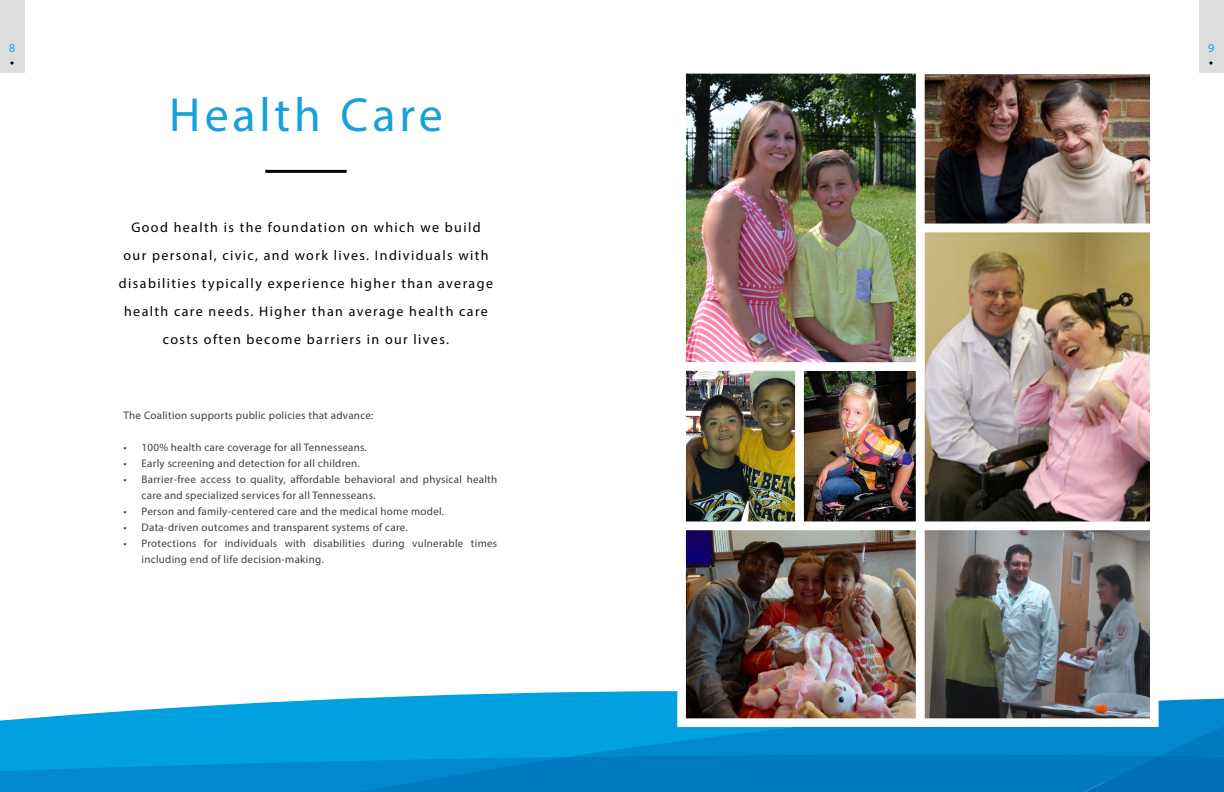
<style>
.page{position:relative;width:1224px;height:792px;background:#fff}
.page>*{position:absolute;margin:0;border:0;box-sizing:border-box;transform-origin:0 0}
.t1{font:48px "Myriad Pro";letter-spacing:.08em;color:#17a0db}
.t2{font:14px/28px "Myriad Pro";letter-spacing:.1em;color:#000;text-align:center}
.t3{font:12px "Myriad Pro";color:#17a0db}
.t4{font:11px/16px "Myriad Pro";letter-spacing:.025em;color:#414042}
</style>
<div class="page">
<svg style="left:391px;top:691px;width:282px;height:6px;fill:#00a1de"></svg>
<svg style="left:0;top:697px;width:1224px;height:95px;background:#0a92d2"></svg>
<hr style="left:265px;top:170px;width:82px;height:3px;background:#000">
<img style="left:929px;top:74px;width:222px;height:145px">
<img style="left:929px;top:534px;width:234px;height:197px">
<img style="left:929px;top:219px;width:221px;height:315px">
<img style="left:673px;top:534px;width:256px;height:197px">
<img style="left:685px;top:73px;width:244px;height:285px">
<img style="left:685px;top:358px;width:244px;height:176px">
<div style="left:0;top:0;width:24px;height:73px;background:#dcddde"></div>
<svg style="left:10px;top:61px;width:4px;height:4px"></svg>
<div style="left:1200px;top:0;width:24px;height:73px;background:#dcddde"></div>
<svg style="left:1209px;top:61px;width:4px;height:4px"></svg>
<p class="t3" style="left:9px;top:41px;width:8px">8</p>
<p class="t3" style="left:1208px;top:41px;width:8px">9</p>
<h1 class="t1" style="left:169px;top:85px;width:275px">Health Care</h1>
<p class="t2" style="left:119px;top:213px;width:376px">Good health is the foundation on which we build our personal, civic, and work lives. Individuals with disabilities typically experience higher than average health care needs. Higher than average health care costs often become barriers in our lives.</p>
<p class="t4" style="left:124px;top:407px;width:251px">The Coalition supports public policies that advance:</p>
<p class="t4" style="left:124px;top:439px;width:245px">• 100% health care coverage for all Tennesseans.</p>
<p class="t4" style="left:124px;top:455px;width:238px">• Early screening and detection for all children.</p>
<p class="t4" style="left:142px;top:471px;width:357px;text-indent:-18px">• Barrier-free access to quality, affordable behavioral and physical health care and specialized services for all Tennesseans.</p>
<p class="t4" style="left:124px;top:503px;width:322px">• Person and family-centered care and the medical home model.</p>
<p class="t4" style="left:124px;top:519px;width:286px">• Data-driven outcomes and transparent systems of care.</p>
<p class="t4" style="left:142px;top:535px;width:357px;text-indent:-18px">• Protections for individuals with disabilities during vulnerable times including end of life decision-making.</p>
</div>
